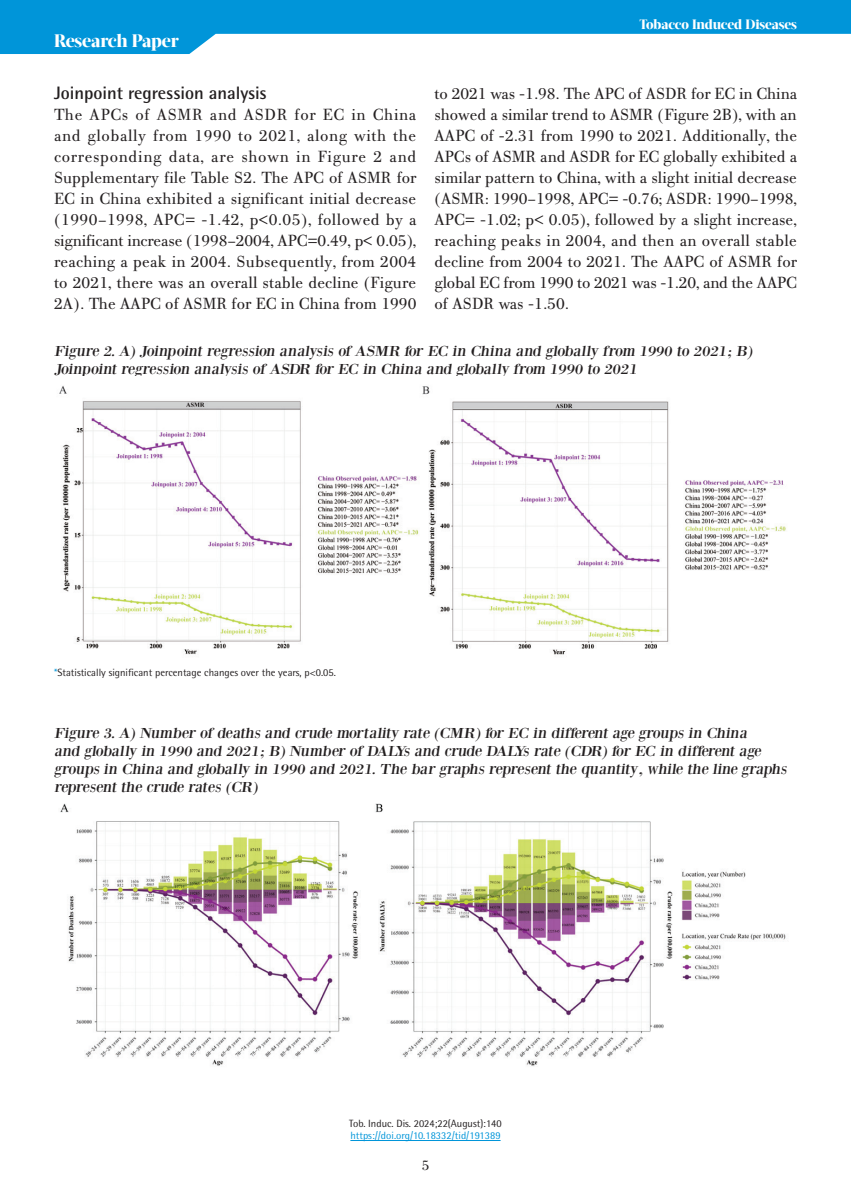
<style>
.page{position:relative;width:851px;height:1191px;background:#fff}
.page>*{position:absolute;margin:0;border:0;box-sizing:border-box;transform-origin:0 0}
.t1{font:700 18px "Rotis Semi Sans Hel";color:#231f20}
.t2{font:800 18px "Acta Display W04";letter-spacing:-.01em;color:#fff}
.t3{font:17.25px/21px "PF Bodoni Text";color:#231f20;text-align:justify}
.t4{font:15px/18px "Bodoni XT";letter-spacing:-.08em;color:#231f20;scale:1.1 1}
.t5{font:15px "PF Bodoni Text";color:#231f20}
.t6{font:800 13.5px "Acta Display W04";letter-spacing:-.01em;color:#fff}
.t7{font:10.5px "Rotis Semi Sans Hel";color:#231f20}
.t8{font:10.5px "Rotis Semi Sans Hel";color:#0095d9}
.s1{color:#0095d9}
</style>
<div class="page">
<svg style="left:0;top:0;width:850px;height:54px;fill:#0095d9"></svg>
<hr style="left:350px;top:1140px;width:150px;height:1px;background:#0095d9">
<img style="left:60px;top:803px;width:726px;height:263px">
<img style="left:59px;top:386px;width:727px;height:269px">
<p class="t2" style="left:54px;top:30px;width:126px">Research Paper</p>
<p class="t1" style="left:54px;top:82px;width:214px">Joinpoint regression analysis</p>
<p class="t3" style="left:54px;top:104px;width:364px">The APCs of ASMR and ASDR for EC in China and globally from 1990 to 2021, along with the corresponding data, are shown in Figure 2 and Supplementary file Table S2. The APC of ASMR for EC in China exhibited a significant initial decrease (1990–1998, APC= -1.42, p&lt;0.05), followed by a significant increase (1998–2004, APC=0.49, p&lt; 0.05), reaching a peak in 2004. Subsequently, from 2004 to 2021, there was an overall stable decline (Figure 2A). The AAPC of ASMR for EC in China from 1990</p>
<p class="t6" style="left:639px;top:17px;width:159px">Tobacco Induced Diseases</p>
<p class="t3" style="left:434px;top:83px;width:364px">to 2021 was -1.98. The APC of ASDR for EC in China showed a similar trend to ASMR (Figure 2B), with an AAPC of -2.31 from 1990 to 2021. Additionally, the APCs of ASMR and ASDR for EC globally exhibited a similar pattern to China, with a slight initial decrease (ASMR: 1990–1998, APC= -0.76; ASDR: 1990–1998, APC= -1.02; p&lt; 0.05), followed by a slight increase, reaching peaks in 2004, and then an overall stable decline from 2004 to 2021. The AAPC of ASMR for global EC from 1990 to 2021 was -1.20, and the AAPC of ASDR was -1.50.</p>
<p class="t4" style="left:54px;top:341px;width:638px">Figure 2. A) Joinpoint regression analysis of ASMR for EC in China and globally from 1990 to 2021; B)<br>Joinpoint regression analysis of ASDR for EC in China and globally from 1990 to 2021</p>
<p class="t7" style="left:54px;top:666px;width:283px"><span class="s1">*</span>Statistically significant percentage changes over the years, p&lt;0.05.</p>
<p class="t4" style="left:54px;top:724px;width:670px">Figure 3. A) Number of deaths and crude mortality rate (CMR) for EC in different age groups in China<br>and globally in 1990 and 2021; B) Number of DALYs and crude DALYs rate (CDR) for EC in different age groups in China and globally in 1990 and 2021. The bar graphs represent the quantity, while the line graphs represent the crude rates (CR)</p>
<p class="t7" style="left:349px;top:1116px;width:154px">Tob. Induc. Dis. 2024;22(August):140</p>
<p class="t8" style="left:350px;top:1129px;width:152px">https://doi.org/10.18332/tid/191389</p>
<p class="t5" style="left:421px;top:1156px;width:9px">5</p>
</div>
